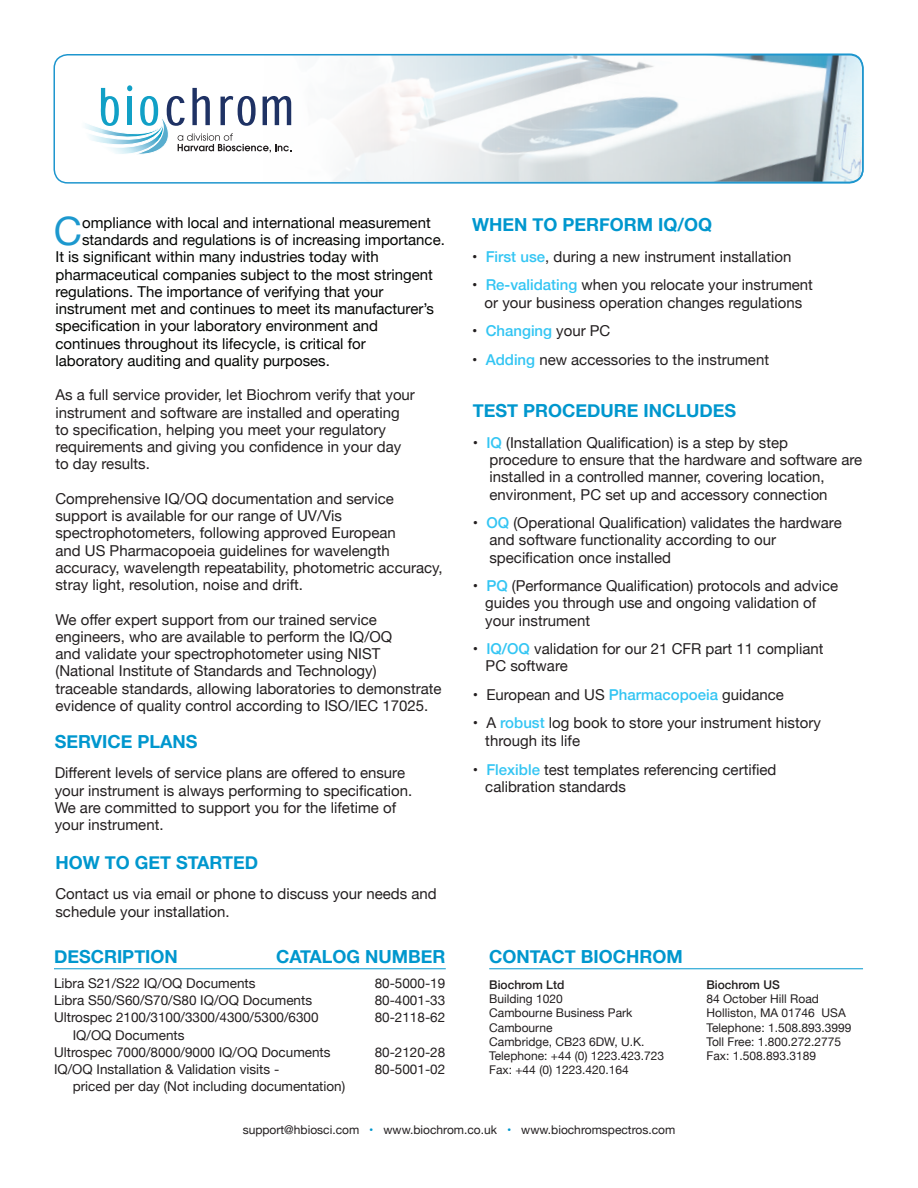
<style>
.page{position:relative;width:918px;height:1188px;background:#fff}
.page>*{position:absolute;margin:0;border:0;box-sizing:border-box;transform-origin:0 0}
.t1{font:39.15px "Helvetica Neue";color:#1c98ce}
.t2{font:700 18px "Helvetica Neue";color:#0097ce}
.t3{font:15px/17.2px "Helvetica Neue";color:#231f20}
.t4{font:15px "Helvetica Neue";color:#040503}
.t5{font:500 15px "Helvetica Neue";color:#33c5f3}
.t6{font:13.5px/17.2px "Helvetica Neue";color:#231f20;text-align:justify}
.t7{font:12px/14.2px "Helvetica Neue";color:#231f20}
.t8{font:500 12px "Helvetica Neue";color:#231f20}
.s1{font-weight:500;color:#33c5f3}
.s2{font-weight:400;color:#231f20}
.s3{color:#0097ce}
</style>
<div class="page">
<img style="left:56px;top:56px;width:805px;height:125px">
<svg style="left:79px;top:85px;width:212px;height:70px"></svg>
<hr style="left:54px;top:968px;width:392px;height:1px;background:#0097ce">
<hr style="left:489px;top:968px;width:374px;height:1px;background:#0097ce">
<div style="left:53px;top:54px;width:811px;height:130px;border:2px solid #1e96ce;border-radius:14px"></div>
<h1 class="t1" style="left:54px;top:203px;width:30px">C</h1>
<p class="t4" style="left:82px;top:212px;width:350px">ompliance with local and international measurement</p>
<p class="t4" style="left:82px;top:229px;width:364px">standards and regulations is of increasing importance.</p>
<p class="t4" style="left:55px;top:246px;width:325px">It is significant within many industries today with</p>
<p class="t4" style="left:55px;top:263px;width:379px">pharmaceutical companies subject to the most stringent</p>
<p class="t4" style="left:55px;top:281px;width:330px">regulations. The importance of verifying that your</p>
<p class="t4" style="left:55px;top:298px;width:380px">instrument met and continues to meet its manufacturer’s</p>
<p class="t4" style="left:55px;top:315px;width:324px">specification in your laboratory environment and</p>
<p class="t4" style="left:55px;top:332px;width:312px">continues throughout its lifecycle, is critical for</p>
<p class="t4" style="left:55px;top:350px;width:276px">laboratory auditing and quality purposes.</p>
<p class="t3" style="left:55px;top:387px;width:361px">As a full service provider, let Biochrom verify that your instrument and software are installed and operating to specification, helping you meet your regulatory requirements and giving you confidence in your day to day results.</p>
<p class="t3" style="left:55px;top:491px;width:389px">Comprehensive IQ/OQ documentation and service support is available for our range of UV/Vis spectrophotometers, following approved European<br>and US Pharmacopoeia guidelines for wavelength accuracy, wavelength repeatability, photometric accuracy, stray light, resolution, noise and drift.</p>
<p class="t3" style="left:55px;top:611px;width:388px">We offer expert support from our trained service engineers, who are available to perform the IQ/OQ<br>and validate your spectrophotometer using NIST (National Institute of Standards and Technology) traceable standards, allowing laboratories to demonstrate evidence of quality control according to ISO/IEC 17025.</p>
<p class="t2" style="left:55px;top:727px;width:144px">SERVICE PLANS</p>
<p class="t3" style="left:55px;top:765px;width:359px">Different levels of service plans are offered to ensure your instrument is always performing to specification.<br>We are committed to support you for the lifetime of your instrument.</p>
<p class="t2" style="left:55px;top:848px;width:204px">HOW TO GET STARTED</p>
<p class="t3" style="left:55px;top:886px;width:383px">Contact us via email or phone to discuss your needs and schedule your installation.</p>
<p class="t2" style="left:54px;top:942px;width:125px">DESCRIPTION</p>
<p class="t2" style="left:276px;top:942px;width:171px">CATALOG NUMBER</p>
<p class="t6" style="left:375px;top:975px;width:72px">80-5000-19<br>80-4001-33<br>80-2118-62</p>
<p class="t6" style="left:375px;top:1044px;width:72px">80-2120-28<br>80-5001-02</p>
<p class="t6" style="left:54px;top:975px;width:203px">Libra S21/S22 IQ/OQ Documents</p>
<p class="t6" style="left:54px;top:992px;width:260px">Libra S50/S60/S70/S80 IQ/OQ Documents</p>
<p class="t6" style="left:54px;top:1010px;width:266px">Ultrospec 2100/3100/3300/4300/5300/6300</p>
<p class="t6" style="left:73px;top:1027px;width:113px">IQ/OQ Documents</p>
<p class="t6" style="left:54px;top:1044px;width:278px">Ultrospec 7000/8000/9000 IQ/OQ Documents</p>
<p class="t6" style="left:54px;top:1061px;width:227px">IQ/OQ Installation &amp; Validation visits -</p>
<p class="t6" style="left:73px;top:1079px;width:274px">priced per day (Not including documentation)</p>
<p class="t2" style="left:472px;top:211px;width:242px">WHEN TO PERFORM IQ/OQ</p>
<p class="t3" style="left:472px;top:249px;width:321px">• <span class="s1">First use</span>, during a new instrument installation</p>
<p class="t3" style="left:472px;top:277px;width:342px;text-align:center">• <span class="s1">Re-validating</span> when you relocate your instrument or your business operation changes regulations</p>
<p class="t5" style="left:472px;top:319px;width:140px"><span class="s2">•</span> Changing <span class="s2">your PC</span></p>
<p class="t3" style="left:472px;top:351px;width:298px">• <span class="s1">Adding</span> new accessories to the instrument</p>
<p class="t2" style="left:473px;top:397px;width:265px">TEST PROCEDURE INCLUDES</p>
<p class="t3" style="left:489px;top:435px;width:374px;text-indent:-17px">• <span class="s1">IQ</span> (Installation Qualification) is a step by step<br>procedure to ensure that the hardware and software are installed in a controlled manner, covering location, environment, PC set up and accessory connection</p>
<p class="t3" style="left:489px;top:515px;width:354px;text-indent:-17px">• <span class="s1">OQ</span> (Operational Qualification) validates the hardware and software functionality according to our specification once installed</p>
<p class="t3" style="left:485px;top:578px;width:354px;text-indent:-13px">• <span class="s1">PQ</span> (Performance Qualification) protocols and advice guides you through use and ongoing validation of your instrument</p>
<p class="t3" style="left:486px;top:641px;width:339px;text-indent:-13px">• <span class="s1">IQ/OQ</span> validation for our 21 CFR part 11 compliant<br>PC software</p>
<p class="t3" style="left:473px;top:687px;width:313px">• European and US <span class="s1">Pharmacopoeia</span> guidance</p>
<p class="t3" style="left:485px;top:715px;width:337px;text-indent:-13px">• A <span class="s1">robust</span> log book to store your instrument history through its life</p>
<p class="t3" style="left:485px;top:762px;width:293px;text-indent:-13px">• <span class="s1">Flexible</span> test templates referencing certified calibration standards</p>
<p class="t2" style="left:489px;top:942px;width:195px">CONTACT BIOCHROM</p>
<p class="t8" style="left:489px;top:975px;width:77px">Biochrom Ltd</p>
<p class="t7" style="left:489px;top:992px;width:177px">Building 1020<br>Cambourne Business Park<br>Cambourne<br>Cambridge, CB23 6DW, U.K.<br>Telephone: +44 (0) 1223.423.723<br>Fax: +44 (0) 1223.420.164</p>
<p class="t8" style="left:706px;top:975px;width:75px">Biochrom US</p>
<p class="t7" style="left:706px;top:992px;width:146px">84 October Hill Road<br>Holliston, MA 01746 USA<br>Telephone: 1.508.893.3999<br>Toll Free: 1.800.272.2775<br>Fax: 1.508.893.3189</p>
<p class="t7" style="left:243px;top:1123px;width:434px">support@hbiosci.com <span class="s3">•</span> www.biochrom.co.uk <span class="s3">•</span> www.biochromspectros.com</p>
</div>
